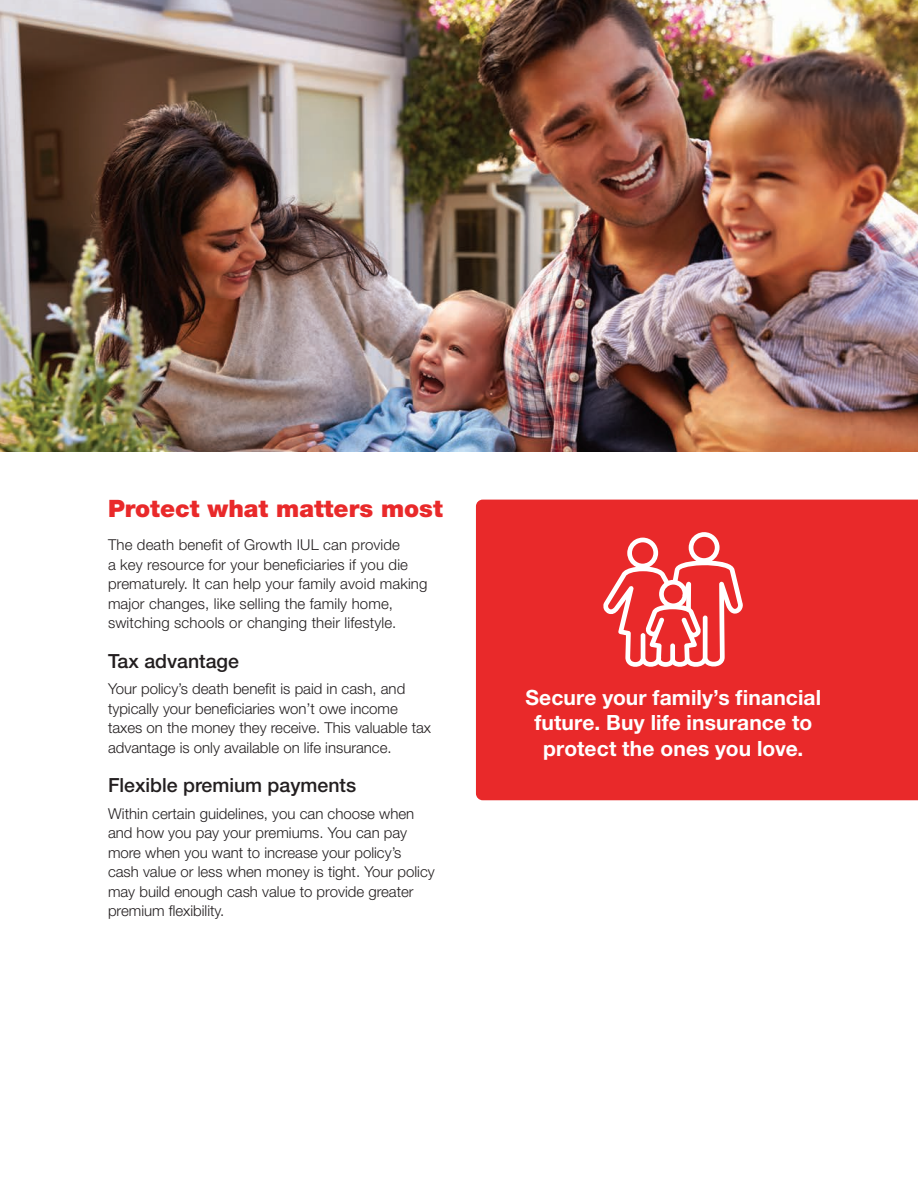
<style>
.page{position:relative;width:918px;height:1188px;background:#fff}
.page>*{position:absolute;margin:0;border:0;box-sizing:border-box;transform-origin:0 0}
.subhead{font:900 24px "Helvetica Neue LT Std";color:#e9292a}
.Body_copy_10{font:700 21px/25.5px "Helvetica Neue LT Std";letter-spacing:.005em;color:#fff;text-align:center}
.Body_copy_10-2{font:500 19.5px "Helvetica Neue LT Std";color:#231f20}
.Body_copy_10-3{font:300 15px/19.5px "Helvetica Neue LT Std";color:#231f20}
</style>
<div class="page">
<img style="left:0;top:0;width:918px;height:451px">
<div style="left:476px;top:500px;width:442px;height:300px;background:#e9292a"></div>
<svg style="left:603px;top:532px;width:140px;height:135px"></svg>
<p class="subhead" style="left:108px;top:494px;width:336px">Protect what matters most</p>
<p class="Body_copy_10-3" style="left:108px;top:535px;width:321px">The death benefit of Growth IUL can provide<br>a key resource for your beneficiaries if you die prematurely. It can help your family avoid making major changes, like selling the family home, switching schools or changing their lifestyle.</p>
<p class="Body_copy_10-2" style="left:108px;top:649px;width:133px">Tax advantage</p>
<p class="Body_copy_10-3" style="left:108px;top:679px;width:325px">Your policy’s death benefit is paid in cash, and typically your beneficiaries won’t owe income taxes on the money they receive. This valuable tax advantage is only available on life insurance.</p>
<p class="Body_copy_10-2" style="left:108px;top:774px;width:250px">Flexible premium payments</p>
<p class="Body_copy_10-3" style="left:108px;top:803px;width:328px">Within certain guidelines, you can choose when and how you pay your premiums. You can pay more when you want to increase your policy’s cash value or less when money is tight. Your policy may build enough cash value to provide greater premium flexibility.</p>
<p class="Body_copy_10" style="left:525px;top:684px;width:297px">Secure your family’s financial future. Buy life insurance to protect the ones you love.</p>
</div>
